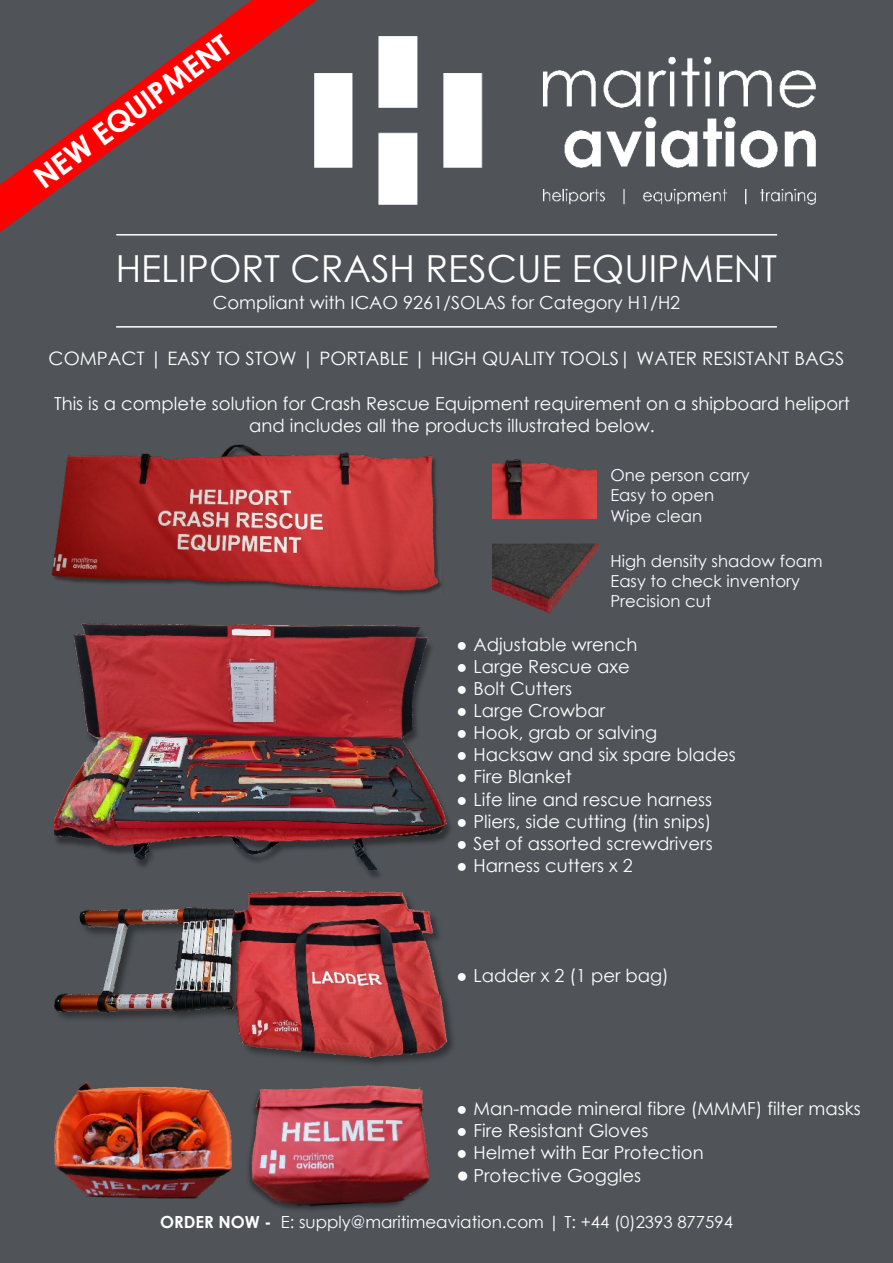
<style>
.page{position:relative;width:893px;height:1263px;background:#fff}
.page>*{position:absolute;margin:0;border:0;box-sizing:border-box;transform-origin:0 0}
.t1{font:37.35px "Century Gothic";color:#fff}
.t2{font:700 30px "Century Gothic";color:#fff}
.t3{font:18.6px "Century Gothic";color:#fff}
.t4{font:18px/22px "Century Gothic";color:#fff;text-align:center}
.t5{font:16.65px "Century Gothic";color:#fff}
.t6{font:16.5px/20.2px "Century Gothic";color:#fff}
.s1{font-family:"Times New Roman"}
.s2{font-family:"Times New Roman";font-size:21px}
.s3{font-weight:700}
</style>
<div class="page">
<div style="left:20px;top:27px;width:853px;height:1233px;background:#505358"></div>
<img style="left:54px;top:623px;width:392px;height:246px">
<img style="left:51px;top:444px;width:391px;height:150px">
<img style="left:378px;top:36px;width:438px;height:169px">
<div style="left:0;top:0;width:893px;height:1263px;border:30px solid #505358"></div>
<img style="left:297px;top:1000px;width:156px;height:64px">
<img style="left:54px;top:891px;width:392px;height:166px">
<svg style="left:0;top:0;width:366px;height:290px"></svg>
<hr style="left:116px;top:234px;width:661px;height:2px;background:#fff">
<hr style="left:116px;top:326px;width:661px;height:2px;background:#fff">
<img style="left:492px;top:543px;width:106px;height:71px">
<img style="left:492px;top:459px;width:104px;height:59px">
<img style="left:54px;top:1082px;width:178px;height:116px">
<img style="left:248px;top:1085px;width:181px;height:125px">
<h2 class="t2" style="left:30px;top:171px;width:237px;rotate:-36deg">NEW EQUIPMENT</h2>
<h1 class="t1" style="left:116px;top:254px;width:663px">HELIPORT CRASH RESCUE EQUIPMENT</h1>
<p class="t4" style="left:213px;top:293px;width:469px">Compliant with ICAO 9261/SOLAS for Category H1/H2</p>
<p class="t3" style="left:49px;top:351px;width:797px">COMPACT | EASY TO STOW | PORTABLE | HIGH QUALITY TOOLS| WATER RESISTANT BAGS</p>
<p class="t4" style="left:54px;top:394px;width:797px">This is a complete solution for Crash Rescue Equipment requirement on a shipboard heliport and includes all the products illustrated below.</p>
<p class="t6" style="left:610px;top:466px;width:141px">One person carry<br>Easy to open<br>Wipe clean</p>
<p class="t6" style="left:610px;top:552px;width:214px">High density shadow foam<br>Easy to check inventory<br>Precision cut</p>
<p class="t4" style="left:457px;top:635px;width:182px"><span class="s1">●</span> Adjustable wrench</p>
<p class="t4" style="left:457px;top:657px;width:175px"><span class="s1">●</span> Large Rescue axe</p>
<p class="t4" style="left:457px;top:679px;width:117px"><span class="s1">●</span> Bolt Cutters</p>
<p class="t4" style="left:457px;top:701px;width:150px"><span class="s1">●</span> Large Crowbar</p>
<p class="t4" style="left:457px;top:723px;width:202px"><span class="s1">●</span> Hook, grab or salving</p>
<p class="t4" style="left:457px;top:745px;width:281px"><span class="s1">●</span> Hacksaw and six spare blades</p>
<p class="t4" style="left:457px;top:767px;width:117px"><span class="s1">●</span> Fire Blanket</p>
<p class="t4" style="left:457px;top:790px;width:257px"><span class="s1">●</span> Life line and rescue harness</p>
<p class="t4" style="left:457px;top:812px;width:256px"><span class="s1">●</span> Pliers, side cutting (tin snips)</p>
<p class="t4" style="left:457px;top:834px;width:258px"><span class="s1">●</span> Set of assorted screwdrivers</p>
<p class="t4" style="left:457px;top:856px;width:178px"><span class="s1">●</span> Harness cutters x 2</p>
<p class="t4" style="left:457px;top:966px;width:214px"><span class="s1">●</span> Ladder x 2 (1 per bag)</p>
<p class="t4" style="left:457px;top:1099px;width:406px"><span class="s1">●</span> Man-made mineral fibre (MMMF) filter masks</p>
<p class="t4" style="left:457px;top:1121px;width:193px"><span class="s1">●</span> Fire Resistant Gloves</p>
<p class="t4" style="left:457px;top:1143px;width:249px"><span class="s1">●</span> Helmet with Ear Protection</p>
<p class="t4" style="left:457px;top:1166px;width:186px"><span class="s2">●</span> Protective Goggles</p>
<p class="t5" style="left:160px;top:1215px;width:574px"><span class="s3">ORDER NOW -</span> E: supply@maritimeaviation.com | T: +44 (0)2393 877594</p>
</div>
